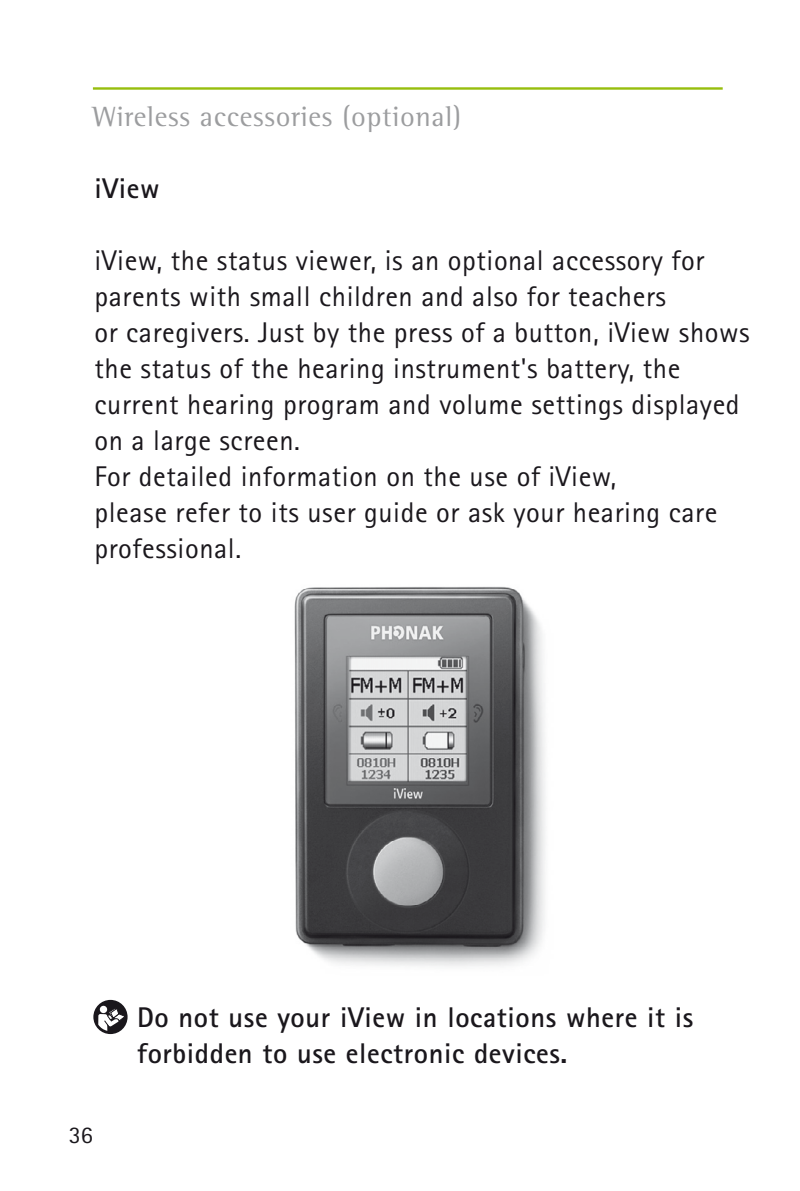
<style>
.page{position:relative;width:800px;height:1191px;background:#fff}
.page>*{position:absolute;margin:0;border:0;box-sizing:border-box;transform-origin:0 0}
.t1{font:28.5px/36px "Rotis Sans Serif";letter-spacing:.02em;color:#1a171c}
.t2{font:700 28.5px/36px "Rotis Sans Serif";letter-spacing:.02em;color:#1a171c}
.t3{font:28.5px "Rotis Semi Serif";letter-spacing:.025em;color:#9c9d9f}
.t4{font:24px "Rotis Sans Serif";color:#1a171c}
</style>
<div class="page">
<img style="left:294px;top:586px;width:251px;height:380px">
<svg style="left:93px;top:1000px;width:34px;height:34px"></svg>
<svg style="left:98px;top:1007px;width:28px;height:23px"></svg>
<hr style="left:93px;top:87px;width:629px;height:3px;background:#97be0d">
<p class="t3" style="left:93px;top:106px;width:369px">Wireless accessories (optional)</p>
<p class="t2" style="left:94px;top:173px;width:67px">iView</p>
<p class="t1" style="left:94px;top:245px;width:656px">iView, the status viewer, is an optional accessory for parents with small children and also for teachers<br>or caregivers. Just by the press of a button, iView shows the status of the hearing instrument's battery, the current hearing program and volume settings displayed on a large screen.<br>For detailed information on the use of iView,<br>please refer to its user guide or ask your hearing care professional.</p>
<p class="t4" style="left:69px;top:1126px;width:25px">36</p>
<p class="t2" style="left:137px;top:1001px;width:558px">Do not use your iView in locations where it is forbidden to use electronic devices.</p>
</div>
